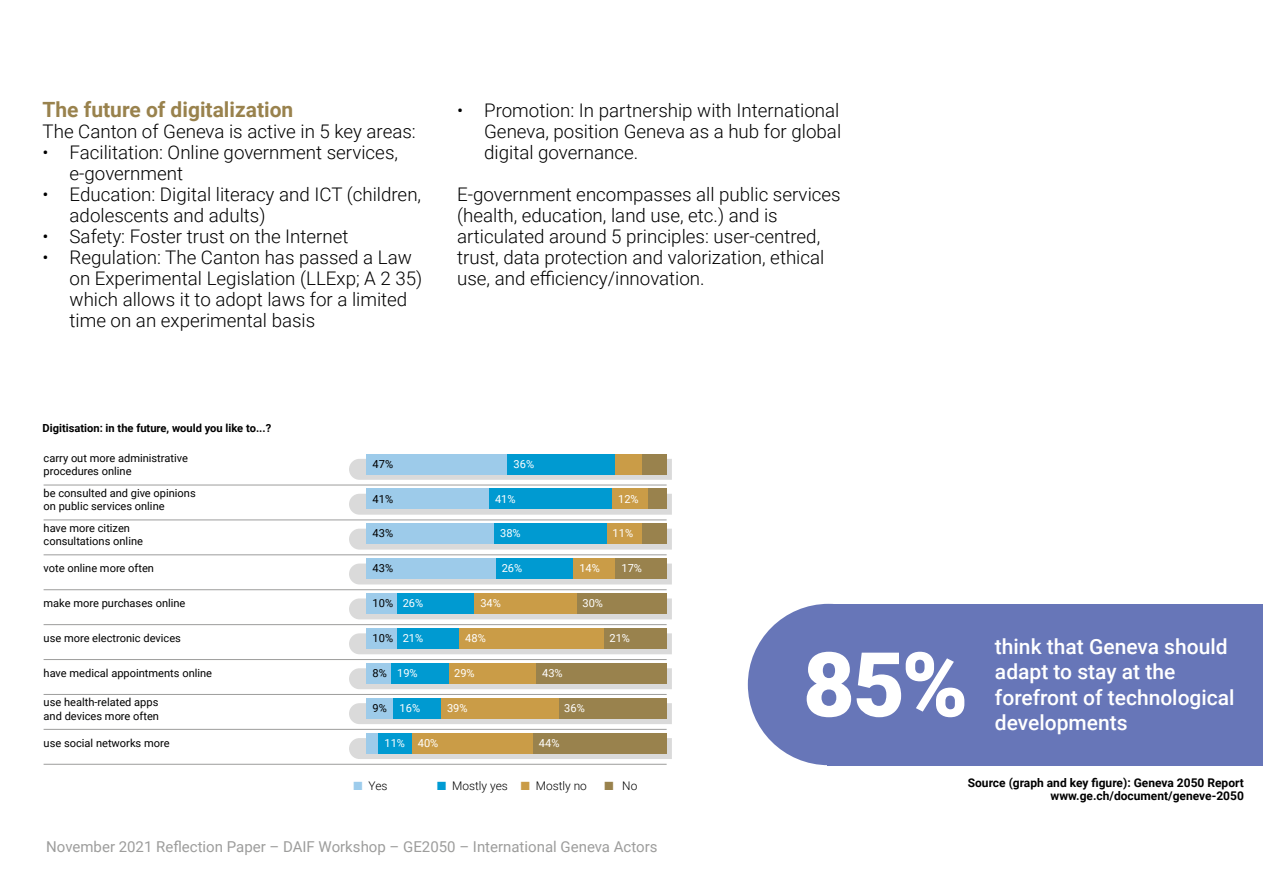
<style>
.page{position:relative;width:1263px;height:893px;background:#fff}
.page>*{position:absolute;margin:0;border:0;box-sizing:border-box;transform-origin:0 0}
.t1{font:900 89.7px "Roboto";color:#fff}
.t2{font:500 21px/25.5px "Roboto";color:#fff}
.t3{font:700 21px "Roboto";color:#99824d}
.t4{font:300 18.75px/21px "Roboto";color:#000}
.t5{font:15px "Roboto";color:#9d9d9c}
.t6{font:700 12px/13.5px "Roboto";color:#000;text-align:right}
.t7{font:300 11.85px "Roboto";color:#000}
.t8{font:11.1px/13.5px "Roboto";color:#000}
.t9{font:11.1px "Roboto";color:#fff}
.t10{font:700 11.1px "Roboto";color:#000}
.s1{color:#fff}
.s2{color:#000}
.s3{color:#9dccec}
.s4{color:#009bd3}
.s5{color:#ca9c47}
.s6{color:#99824d}
</style>
<div class="page">
<div style="left:349px;top:459px;width:323px;height:21px;background:#dadada"></div>
<hr style="left:44px;top:485px;width:623px;height:1px;background:#9d9d9c">
<svg style="left:349px;top:494px;width:323px;height:21px;background:#dcdcdc"></svg>
<hr style="left:44px;top:520px;width:623px;height:1px;background:#9d9d9c">
<svg style="left:349px;top:529px;width:323px;height:21px;background:#dcdcdc"></svg>
<hr style="left:44px;top:555px;width:623px;height:1px;background:#9d9d9c">
<div style="left:349px;top:564px;width:323px;height:20px;background:#dadada"></div>
<hr style="left:44px;top:589px;width:623px;height:1px;background:#9d9d9c">
<div style="left:349px;top:598px;width:323px;height:21px;background:#dadada"></div>
<hr style="left:44px;top:624px;width:623px;height:1px;background:#9d9d9c">
<div style="left:349px;top:633px;width:323px;height:21px;background:#dadada"></div>
<hr style="left:44px;top:659px;width:623px;height:1px;background:#9d9d9c">
<div style="left:349px;top:668px;width:323px;height:21px;background:#dadada"></div>
<hr style="left:44px;top:694px;width:623px;height:1px;background:#9d9d9c">
<div style="left:349px;top:703px;width:323px;height:21px;background:#dadada"></div>
<hr style="left:44px;top:729px;width:623px;height:1px;background:#9d9d9c">
<div style="left:349px;top:738px;width:323px;height:21px;background:#dadada"></div>
<hr style="left:44px;top:764px;width:623px;height:1px;background:#9d9d9c">
<div style="left:642px;top:454px;width:25px;height:21px;background:#99824d"></div>
<div style="left:615px;top:454px;width:27px;height:21px;background:#ca9c47"></div>
<div style="left:507px;top:454px;width:108px;height:21px;background:#009ad1"></div>
<div style="left:366px;top:454px;width:141px;height:21px;background:#9dcbea"></div>
<div style="left:648px;top:488px;width:19px;height:21px;background:#99824d"></div>
<div style="left:612px;top:488px;width:36px;height:21px;background:#ca9c47"></div>
<div style="left:489px;top:488px;width:123px;height:21px;background:#009ad1"></div>
<div style="left:366px;top:488px;width:123px;height:21px;background:#9dcbea"></div>
<div style="left:642px;top:523px;width:25px;height:21px;background:#99824d"></div>
<div style="left:606px;top:523px;width:36px;height:21px;background:#ca9c47"></div>
<div style="left:494px;top:523px;width:112px;height:21px;background:#009ad1"></div>
<div style="left:366px;top:523px;width:128px;height:21px;background:#9dcbea"></div>
<div style="left:615px;top:558px;width:52px;height:21px;background:#99824d"></div>
<div style="left:573px;top:558px;width:42px;height:21px;background:#ca9c47"></div>
<div style="left:496px;top:558px;width:77px;height:21px;background:#009ad1"></div>
<div style="left:366px;top:558px;width:130px;height:21px;background:#9dcbea"></div>
<div style="left:576px;top:593px;width:91px;height:21px;background:#99824d"></div>
<div style="left:474px;top:593px;width:102px;height:21px;background:#ca9c47"></div>
<div style="left:397px;top:593px;width:77px;height:21px;background:#009ad1"></div>
<div style="left:366px;top:593px;width:31px;height:21px;background:#9dcbea"></div>
<div style="left:603px;top:628px;width:64px;height:21px;background:#99824d"></div>
<div style="left:459px;top:628px;width:144px;height:21px;background:#ca9c47"></div>
<div style="left:397px;top:628px;width:62px;height:21px;background:#009ad1"></div>
<div style="left:366px;top:628px;width:31px;height:21px;background:#9dcbea"></div>
<div style="left:536px;top:663px;width:131px;height:21px;background:#99824d"></div>
<div style="left:448px;top:663px;width:88px;height:21px;background:#ca9c47"></div>
<div style="left:391px;top:663px;width:57px;height:21px;background:#009ad1"></div>
<div style="left:366px;top:663px;width:25px;height:21px;background:#9dcbea"></div>
<div style="left:558px;top:698px;width:109px;height:21px;background:#99824d"></div>
<div style="left:441px;top:698px;width:117px;height:21px;background:#ca9c47"></div>
<div style="left:393px;top:698px;width:48px;height:21px;background:#009ad1"></div>
<div style="left:366px;top:698px;width:27px;height:21px;background:#9dcbea"></div>
<div style="left:533px;top:733px;width:134px;height:21px;background:#99824d"></div>
<div style="left:412px;top:733px;width:121px;height:21px;background:#ca9c47"></div>
<div style="left:378px;top:733px;width:34px;height:21px;background:#009ad1"></div>
<div style="left:366px;top:733px;width:12px;height:21px;background:#9dcbea"></div>
<div style="left:748px;top:604px;width:161px;height:161px;background:#6776b8;border-radius:50%"></div>
<div style="left:827px;top:604px;width:436px;height:161px;background:#6776b8"></div>
<p class="t3" style="left:43px;top:95px;width:252px">The future of digitalization</p>
<p class="t4" style="left:43px;top:120px;width:375px">The Canton of Geneva is active in 5 key areas:</p>
<p class="t4" style="left:70px;top:141px;width:330px;text-indent:-27px">• Facilitation: Online government services, e-government</p>
<p class="t4" style="left:70px;top:183px;width:353px;text-indent:-27px">• Education: Digital literacy and ICT (children, adolescents and adults)</p>
<p class="t4" style="left:43px;top:225px;width:308px">• Safety: Foster trust on the Internet</p>
<p class="t4" style="left:70px;top:246px;width:354px;text-indent:-27px">• Regulation: The Canton has passed a Law on Experimental Legislation (LLExp; A 2 35) which allows it to adopt laws for a limited time on an experimental basis</p>
<p class="t4" style="left:484px;top:99px;width:359px;text-align:justify;text-indent:-27px">• Promotion: In partnership with International Geneva, position Geneva as a hub for global digital governance.</p>
<p class="t4" style="left:457px;top:183px;width:385px">E-government encompasses all public services (health, education, land use, etc.) and is articulated around 5 principles: user-centred, trust, data protection and valorization, ethical use, and efficiency/innovation.</p>
<p class="t10" style="left:43px;top:420px;width:230px">Digitisation: in the future, would you like to...?</p>
<p class="t8" style="left:44px;top:451px;width:146px">carry out more administrative procedures online</p>
<p class="t8" style="left:44px;top:486px;width:154px">be consulted and give opinions on public services online</p>
<p class="t8" style="left:44px;top:521px;width:101px">have more citizen consultations online</p>
<p class="t8" style="left:44px;top:561px;width:112px">vote online more often</p>
<p class="t8" style="left:44px;top:596px;width:143px">make more purchases online</p>
<p class="t8" style="left:44px;top:631px;width:139px">use more electronic devices</p>
<p class="t8" style="left:44px;top:666px;width:170px">have medical appointments online</p>
<p class="t8" style="left:44px;top:695px;width:117px">use health-related apps and devices more often</p>
<p class="t8" style="left:44px;top:736px;width:128px">use social networks more</p>
<p class="t8" style="left:373px;top:456px;width:22px">47%</p>
<p class="t8" style="left:373px;top:491px;width:22px">41%</p>
<p class="t9" style="left:495px;top:491px;width:22px">41%</p>
<p class="t9" style="left:618px;top:491px;width:22px">12%</p>
<p class="t8" style="left:373px;top:526px;width:22px">43%</p>
<p class="t9" style="left:500px;top:526px;width:22px">38%</p>
<p class="t9" style="left:613px;top:526px;width:22px">11%</p>
<p class="t8" style="left:373px;top:561px;width:22px">43%</p>
<p class="t9" style="left:502px;top:561px;width:22px">26%</p>
<p class="t9" style="left:579px;top:561px;width:22px">14%</p>
<p class="t9" style="left:621px;top:561px;width:22px">17%</p>
<p class="t8" style="left:373px;top:596px;width:52px">10% <span class="s1">26%</span></p>
<p class="t9" style="left:480px;top:595px;width:22px">34%</p>
<p class="t9" style="left:582px;top:595px;width:22px">30%</p>
<p class="t8" style="left:373px;top:631px;width:52px">10% <span class="s1">21%</span></p>
<p class="t9" style="left:465px;top:630px;width:22px">48%</p>
<p class="t9" style="left:609px;top:630px;width:22px">21%</p>
<p class="t9" style="left:373px;top:665px;width:47px"><span class="s2">8%</span> 19%</p>
<p class="t9" style="left:454px;top:665px;width:22px">29%</p>
<p class="t9" style="left:542px;top:665px;width:22px">43%</p>
<p class="t9" style="left:373px;top:700px;width:49px"><span class="s2">9%</span> 16%</p>
<p class="t9" style="left:447px;top:700px;width:22px">39%</p>
<p class="t9" style="left:564px;top:700px;width:22px">36%</p>
<p class="t9" style="left:384px;top:735px;width:55px">11% 40%</p>
<p class="t9" style="left:539px;top:735px;width:22px">44%</p>
<p class="t9" style="left:514px;top:456px;width:22px">36%</p>
<h1 class="t1" style="left:803px;top:622px;width:167px">85%</h1>
<p class="t2" style="left:995px;top:633px;width:241px">think that Geneva should adapt to stay at the forefront of technological developments</p>
<p class="t7" style="left:354px;top:777px;width:35px"><span class="s3">■</span> Yes</p>
<p class="t7" style="left:437px;top:777px;width:151px"><span class="s4">■</span> Mostly yes <span class="s5">■</span> Mostly no</p>
<p class="t7" style="left:604px;top:777px;width:34px"><span class="s6">■</span> No</p>
<p class="t5" style="left:46px;top:836px;width:613px">November 2021 Reflection Paper – DAIF Workshop – GE2050 – International Geneva Actors</p>
<p class="t6" style="left:968px;top:775px;width:278px">Source (graph and key figure): Geneva 2050 Report www.ge.ch/document/geneve-2050</p>
</div>
